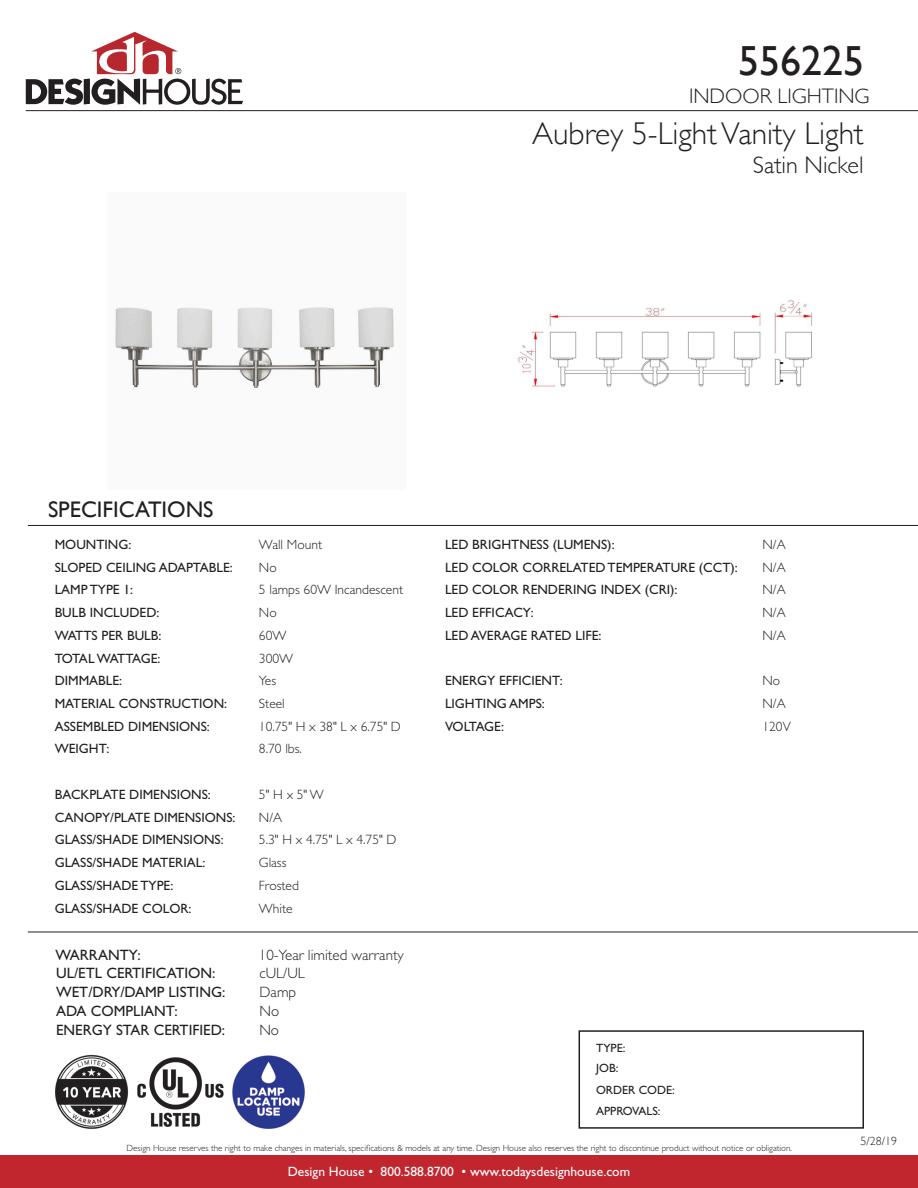
<style>
.page{position:relative;width:918px;height:1188px;background:#fff}
.page>*{position:absolute;margin:0;border:0;box-sizing:border-box;transform-origin:0 0}
.t1{font:42px "Gill Sans";color:#231f20}
.t2{font:300 31.5px "Gill Sans";color:#231f20}
.t3{font:300 24px "Gill Sans";color:#231f20}
.t4{font:22.5px "Gill Sans";color:#231f20}
.t5{font:300 21px "Gill Sans";color:#231f20}
.t6{font:15px "Gill Sans Std";color:#231f20}
.t7{font:300 15px "Gill Sans Std";color:#231f20}
.t8{font:13.5px "Gill Sans Std";color:#231f20}
.t9{font:300 13.5px "Gill Sans Std";color:#231f20}
.t10{font:13.5px "Gill Sans Std";color:#fff}
.t11{font:13.5px "Gill Sans Std";letter-spacing:-.065em;color:#231f20}
.t12{font:13.5px "Gill Sans Std";letter-spacing:-.04em;color:#231f20}
.t13{font:12px "Gill Sans Std";color:#231f20}
.t14{font:300 12px "Gill Sans";color:#231f20}
.t15{font:300 9px "Gill Sans Std";color:#231f20}
</style>
<div class="page">
<div style="left:0;top:1156px;width:918px;height:32px;background:#c1262f"></div>
<svg style="left:26px;top:32px;width:217px;height:73px"></svg>
<div style="left:579px;top:1030px;width:285px;height:99px;border:2px solid #231f20"></div>
<hr style="left:26px;top:110px;width:892px;height:1px;background:#231f20">
<hr style="left:28px;top:525px;width:890px;height:1px;background:#231f20">
<img style="left:55px;top:1055px;width:74px;height:74px">
<img style="left:137px;top:1057px;width:87px;height:70px">
<img style="left:232px;top:1055px;width:73px;height:74px">
<img style="left:115px;top:307px;width:279px;height:82px">
<img style="left:516px;top:300px;width:297px;height:87px">
<hr style="left:28px;top:932px;width:890px;height:1px;background:#231f20">
<p class="t1" style="left:738px;top:36px;width:127px">556225</p>
<p class="t5" style="left:689px;top:79px;width:182px">INDOOR LIGHTING</p>
<p class="t2" style="left:532px;top:108px;width:333px">Aubrey 5-Light Vanity Light</p>
<p class="t3" style="left:753px;top:147px;width:112px">Satin Nickel</p>
<p class="t4" style="left:48px;top:496px;width:167px">SPECIFICATIONS</p>
<p class="t8" style="left:55px;top:537px;width:78px">MOUNTING:</p>
<p class="t9" style="left:259px;top:537px;width:65px">Wall Mount</p>
<p class="t8" style="left:55px;top:559px;width:180px">SLOPED CEILING ADAPTABLE:</p>
<p class="t9" style="left:259px;top:560px;width:19px">No</p>
<p class="t8" style="left:55px;top:582px;width:80px">LAMP TYPE 1:</p>
<p class="t9" style="left:259px;top:582px;width:146px">5 lamps 60W Incandescent</p>
<p class="t8" style="left:55px;top:605px;width:106px">BULB INCLUDED:</p>
<p class="t9" style="left:259px;top:605px;width:19px">No</p>
<p class="t8" style="left:55px;top:628px;width:108px">WATTS PER BULB:</p>
<p class="t9" style="left:259px;top:628px;width:29px">60W</p>
<p class="t11" style="left:55px;top:650px;width:107px">TOTAL WATTAGE:</p>
<p class="t9" style="left:259px;top:650px;width:36px">300W</p>
<p class="t8" style="left:55px;top:673px;width:69px">DIMMABLE:</p>
<p class="t9" style="left:259px;top:673px;width:19px">Yes</p>
<p class="t8" style="left:55px;top:696px;width:174px">MATERIAL CONSTRUCTION:</p>
<p class="t9" style="left:259px;top:696px;width:27px">Steel</p>
<p class="t8" style="left:55px;top:718px;width:157px">ASSEMBLED DIMENSIONS:</p>
<p class="t9" style="left:259px;top:719px;width:144px">10.75" H x 38" L x 6.75" D</p>
<p class="t8" style="left:55px;top:741px;width:56px">WEIGHT:</p>
<p class="t9" style="left:259px;top:741px;width:44px">8.70 lbs.</p>
<p class="t8" style="left:55px;top:787px;width:158px">BACKPLATE DIMENSIONS:</p>
<p class="t9" style="left:259px;top:787px;width:66px">5" H x 5" W</p>
<p class="t8" style="left:55px;top:809px;width:182px">CANOPY/PLATE DIMENSIONS:</p>
<p class="t9" style="left:259px;top:810px;width:25px">N/A</p>
<p class="t8" style="left:55px;top:832px;width:171px">GLASS/SHADE DIMENSIONS:</p>
<p class="t9" style="left:259px;top:832px;width:139px">5.3" H x 4.75" L x 4.75" D</p>
<p class="t8" style="left:55px;top:855px;width:152px">GLASS/SHADE MATERIAL:</p>
<p class="t9" style="left:259px;top:855px;width:29px">Glass</p>
<p class="t8" style="left:55px;top:877px;width:120px">GLASS/SHADE TYPE:</p>
<p class="t9" style="left:259px;top:878px;width:41px">Frosted</p>
<p class="t8" style="left:55px;top:900px;width:138px">GLASS/SHADE COLOR:</p>
<p class="t9" style="left:259px;top:900px;width:35px">White</p>
<p class="t6" style="left:56px;top:946px;width:87px">WARRANTY:</p>
<p class="t6" style="left:56px;top:965px;width:161px">UL/ETL CERTIFICATION:</p>
<p class="t6" style="left:56px;top:984px;width:171px">WET/DRY/DAMP LISTING:</p>
<p class="t6" style="left:56px;top:1003px;width:123px">ADA COMPLIANT:</p>
<p class="t7" style="left:259px;top:946px;width:146px">10-Year limited warranty</p>
<p class="t7" style="left:260px;top:965px;width:47px">cUL/UL</p>
<p class="t7" style="left:260px;top:984px;width:38px">Damp</p>
<p class="t7" style="left:260px;top:1003px;width:21px">No</p>
<p class="t6" style="left:56px;top:1022px;width:171px">ENERGY STAR CERTIFIED:</p>
<p class="t7" style="left:259px;top:1022px;width:21px">No</p>
<p class="t8" style="left:445px;top:537px;width:171px">LED BRIGHTNESS (LUMENS):</p>
<p class="t9" style="left:762px;top:537px;width:25px">N/A</p>
<p class="t8" style="left:445px;top:559px;width:294px">LED COLOR CORRELATED TEMPERATURE (CCT):</p>
<p class="t9" style="left:762px;top:560px;width:25px">N/A</p>
<p class="t8" style="left:445px;top:582px;width:234px">LED COLOR RENDERING INDEX (CRI):</p>
<p class="t9" style="left:762px;top:582px;width:25px">N/A</p>
<p class="t8" style="left:445px;top:605px;width:90px">LED EFFICACY:</p>
<p class="t9" style="left:762px;top:605px;width:25px">N/A</p>
<p class="t8" style="left:445px;top:628px;width:158px">LED AVERAGE RATED LIFE:</p>
<p class="t9" style="left:762px;top:628px;width:25px">N/A</p>
<p class="t8" style="left:445px;top:673px;width:119px">ENERGY EFFICIENT:</p>
<p class="t9" style="left:762px;top:673px;width:19px">No</p>
<p class="t8" style="left:445px;top:696px;width:101px">LIGHTING AMPS:</p>
<p class="t9" style="left:762px;top:696px;width:25px">N/A</p>
<p class="t12" style="left:445px;top:718px;width:60px">VOLTAGE:</p>
<p class="t9" style="left:762px;top:719px;width:30px">120V</p>
<p class="t13" style="left:596px;top:1041px;width:31px">TYPE:</p>
<p class="t13" style="left:596px;top:1061px;width:24px">JOB:</p>
<p class="t13" style="left:596px;top:1083px;width:80px">ORDER CODE:</p>
<p class="t13" style="left:596px;top:1104px;width:66px">APPROVALS:</p>
<p class="t15" style="left:127px;top:1143px;width:667px">Design House reserves the right to make changes in materials, specifications &amp; models at any time. Design House also reserves the right to discontinue product without notice or obligation.</p>
<p class="t10" style="left:288px;top:1164px;width:344px">Design House • 800.588.8700 • www.todaysdesignhouse.com</p>
<p class="t14" style="left:861px;top:1132px;width:38px">5/28/19</p>
</div>
